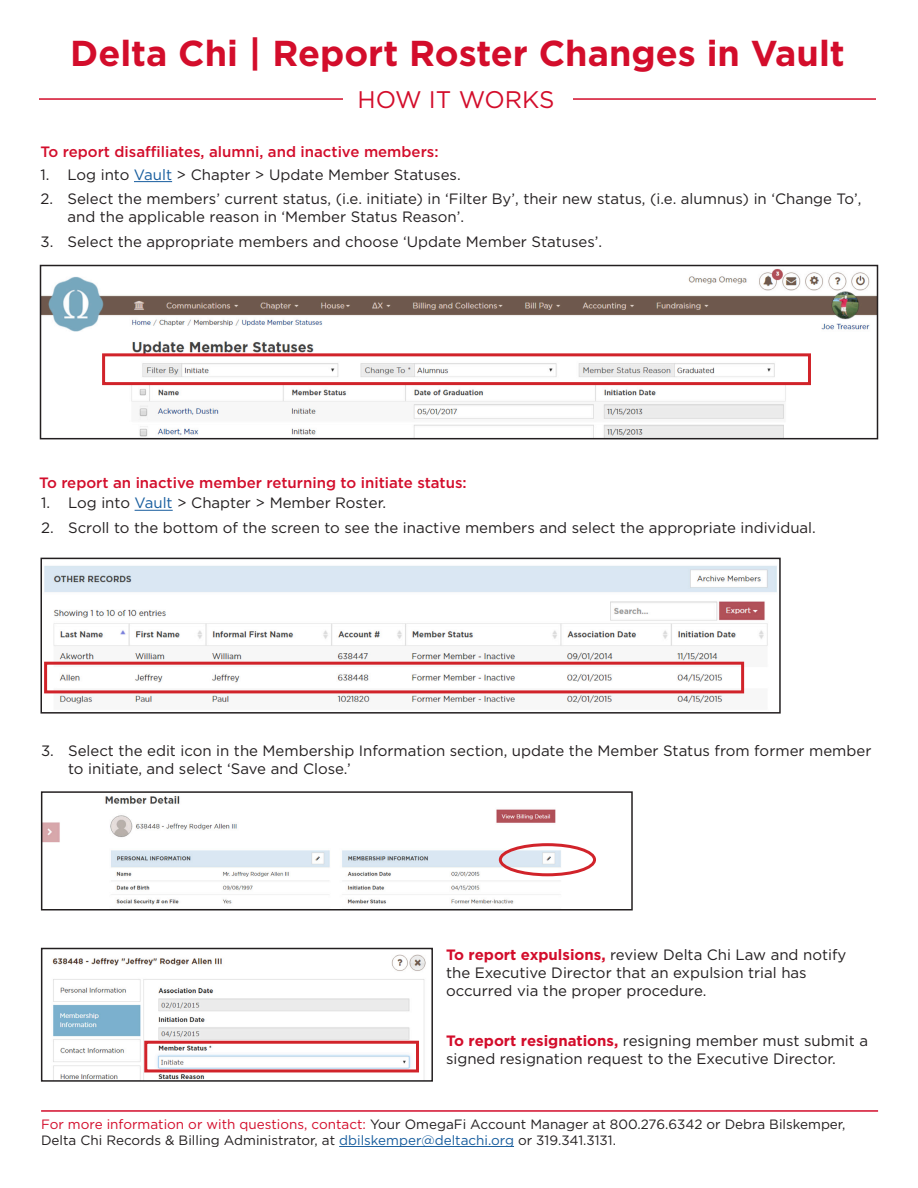
<style>
.page{position:relative;width:918px;height:1188px;background:#fff}
.page>*{position:absolute;margin:0;border:0;box-sizing:border-box;transform-origin:0 0}
.t1{font:700 36px "Gotham";color:#d30d2b}
.t2{font:24px "Gotham";color:#d30d2b}
.t3{font:15px/18px "Gotham";color:#231f20}
.t4{font:500 15px "Gotham";color:#d30d2b}
.t5{font:13.5px/16.2px "Gotham";color:#231f20}
.s1{color:#175d9e}
.s2{font-weight:700;color:#d30d2b}
.s3{color:#d30d2b}
</style>
<div class="page">
<hr style="left:135px;top:510px;width:38px;height:1px;background:#175d9e">
<img style="left:43px;top:269px;width:832px;height:167px">
<div style="left:40px;top:265px;width:838px;height:174px;border:2px solid #231f20"></div>
<hr style="left:134px;top:181px;width:38px;height:1px;background:#175d9e">
<img style="left:44px;top:566px;width:733px;height:138px">
<div style="left:40px;top:558px;width:741px;height:156px;border:2px solid #231f20"></div>
<img style="left:44px;top:796px;width:552px;height:109px">
<div style="left:41px;top:791px;width:592px;height:119px;border:2px solid #231f20"></div>
<div style="left:499px;top:843px;width:97px;height:33px;border:3px solid #d1232a;border-radius:50%"></div>
<hr style="left:39px;top:98px;width:837px;height:2px;background:#d30d2b">
<div style="left:343px;top:92px;width:229px;height:10px;background:#fff"></div>
<div style="left:102px;top:353px;width:709px;height:32px;border:3px solid #d1232a"></div>
<div style="left:44px;top:662px;width:700px;height:31px;border:3px solid #d1232a"></div>
<img style="left:52px;top:954px;width:374px;height:125px">
<div style="left:41px;top:948px;width:392px;height:134px;border:2px solid #231f20"></div>
<div style="left:144px;top:1041px;width:275px;height:31px;border:3px solid #d1232a"></div>
<hr style="left:339px;top:1146px;width:175px;height:1px;background:#175d9e">
<hr style="left:41px;top:1110px;width:837px;height:2px;background:#d30d2b">
<h1 class="t1" style="left:70px;top:32px;width:776px">Delta Chi | Report Roster Changes in Vault</h1>
<h2 class="t2" style="left:357px;top:86px;width:199px">HOW IT WORKS</h2>
<p class="t4" style="left:40px;top:143px;width:400px">To report disaffiliates, alumni, and inactive members:</p>
<p class="t3" style="left:40px;top:165px;width:422px">1. Log into <span class="s1">Vault</span> &gt; Chapter &gt; Update Member Statuses.</p>
<p class="t3" style="left:68px;top:190px;width:795px;text-indent:-27px">2. Select the members’ current status, (i.e. initiate) in ‘Filter By’, their new status, (i.e. alumnus) in ‘Change To’, and the applicable reason in ‘Member Status Reason’.</p>
<p class="t3" style="left:40px;top:233px;width:563px">3. Select the appropriate members and choose ‘Update Member Statuses’.</p>
<p class="t4" style="left:39px;top:474px;width:429px">To report an inactive member returning to initiate status:</p>
<p class="t3" style="left:41px;top:494px;width:346px">1. Log into <span class="s1">Vault</span> &gt; Chapter &gt; Member Roster.</p>
<p class="t3" style="left:41px;top:518px;width:776px">2. Scroll to the bottom of the screen to see the inactive members and select the appropriate individual.</p>
<p class="t3" style="left:68px;top:741px;width:805px;text-indent:-27px">3. Select the edit icon in the Membership Information section, update the Member Status from former member to initiate, and select ‘Save and Close.’</p>
<p class="t3" style="left:446px;top:946px;width:402px"><span class="s2">To report expulsions,</span> review Delta Chi Law and notify the Executive Director that an expulsion trial has occurred via the proper procedure.</p>
<p class="t3" style="left:446px;top:1031px;width:424px"><span class="s2">To report resignations,</span> resigning member must submit a signed resignation request to the Executive Director.</p>
<p class="t5" style="left:41px;top:1115px;width:806px"><span class="s3">For more information or with questions, contact:</span> Your OmegaFi Account Manager at 800.276.6342 or Debra Bilskemper,<br>Delta Chi Records &amp; Billing Administrator, at <span class="s1">dbilskemper@deltachi.org</span> or 319.341.3131.</p>
</div>
